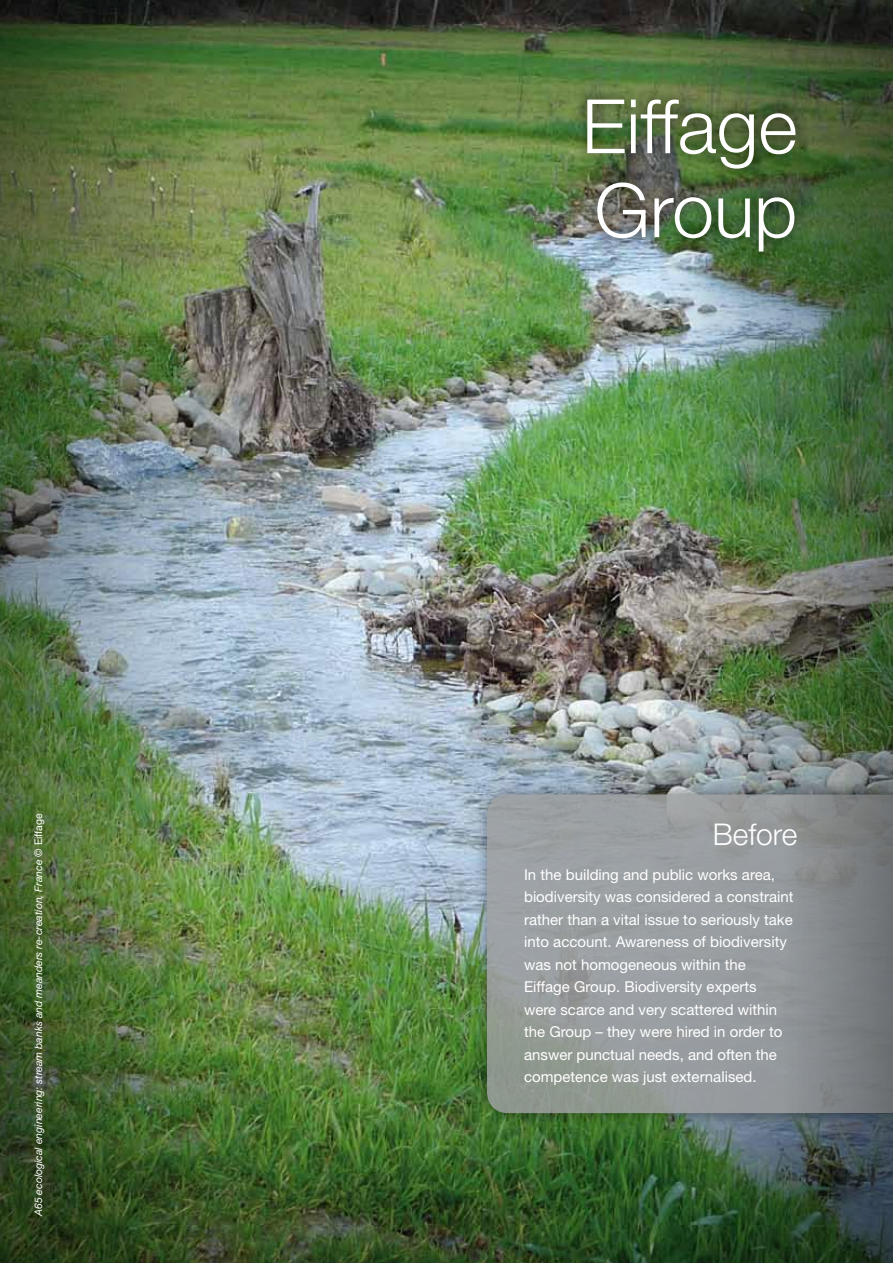
<style>
.page{position:relative;width:893px;height:1263px;background:#fff}
.page>*{position:absolute;margin:0;border:0;box-sizing:border-box;transform-origin:0 0}
.t1{font:300 75px/84px "Helvetica Neue";color:#fff}
.t2{font:300 30px "Helvetica Neue";color:#fff}
.t3{font:15px/22.5px "Helvetica Neue";color:#fff}
.t4{font:italic 10.5px "Helvetica Neue";letter-spacing:-.005em;color:#fff}
.s1{font-style:normal}
</style>
<div class="page">
<img style="left:214px;top:0;width:439px;height:1087px">
<img style="left:653px;top:0;width:240px;height:779px">
<img style="left:0;top:0;width:214px;height:1087px">
<div style="left:573px;top:85px;width:235px;height:180px;background:#000;opacity:.75"></div>
<img style="left:0;top:1087px;width:893px;height:176px">
<div style="left:472px;top:779px;width:421px;height:348px;background:#000;opacity:.5"></div>
<svg style="left:487px;top:794px;width:296px;height:319px;background:#979d9e"></svg>
<div style="left:783px;top:794px;width:110px;height:319px;background:linear-gradient(to right,#94989b,#6c7072)"></div>
<p class="t4" style="left:32px;top:1216px;width:404px;rotate:-90deg">A65 ecological engineering: stream banks and meanders re-creation, France <span class="s1">© Eiffage</span></p>
<h1 class="t1" style="left:582px;top:83px;width:217px">Eiffage<br>Group</h1>
<h2 class="t2" style="left:713px;top:815px;width:86px">Before</h2>
<p class="t3" style="left:524px;top:863px;width:271px">In the building and public works area, biodiversity was considered a constraint rather than a vital issue to seriously take into account. Awareness of biodiversity was not homogeneous within the Eiffage Group. Biodiversity experts<br>were scarce and very scattered within the Group – they were hired in order to answer punctual needs, and often the competence was just externalised.</p>
</div>
